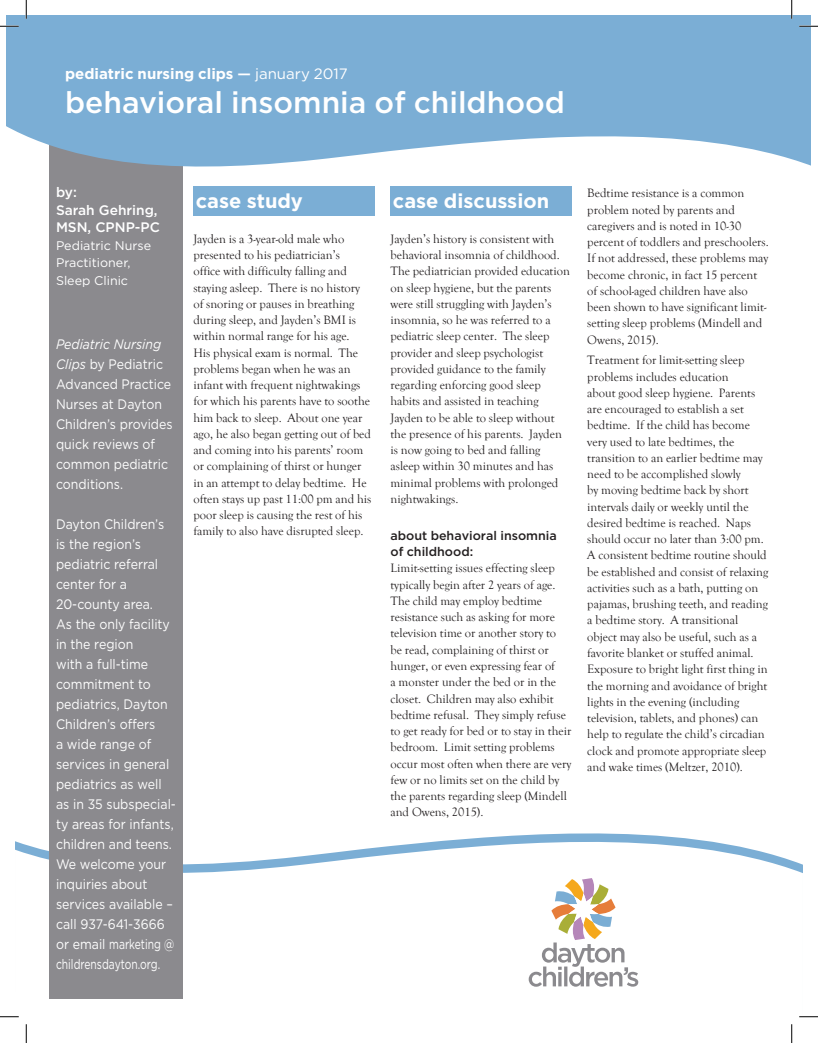
<style>
.page{position:relative;width:818px;height:1043px;background:#fff}
.page>*{position:absolute;margin:0;border:0;box-sizing:border-box;transform-origin:0 0}
.t1{font:500 30px "Gotham";color:#fff}
.t2{font:700 20px "Gotham";color:#fff}
.t3{font:700 15px "Gotham";color:#fff}
.t4{font:13.75px/20px "Gotham";color:#fff;scale:.9 1}
.t5{font:500 13.75px/17.5px "Gotham";color:#fff}
.t6{font:12.5px/16.2px "Goudy Old Style T";color:#231f20}
.t7{font:12.5px/17.5px "Gotham";color:#fff}
.t8{font:500 12.5px/16.2px "Gotham";color:#231f20}
.s1{font-weight:500}
.s2{font-weight:400}
.s3{font-style:italic}
</style>
<div class="page">
<svg style="left:15px;top:825px;width:787px;height:205px"></svg>
<svg style="left:528px;top:878px;width:110px;height:108px"></svg>
<div style="left:49px;top:103px;width:133px;height:895px;background:#8b8a8e"></div>
<svg style="left:7px;top:15px;width:803px;height:155px;fill:#7baed5"></svg>
<div style="left:193px;top:186px;width:181px;height:30px;background:#7baed5"></div>
<div style="left:390px;top:186px;width:181px;height:30px;background:#7baed5"></div>
<svg style="left:0;top:25px;width:19px;height:2px"></svg>
<svg style="left:799px;top:25px;width:19px;height:2px"></svg>
<svg style="left:0;top:1015px;width:19px;height:2px"></svg>
<svg style="left:799px;top:1015px;width:19px;height:2px"></svg>
<svg style="left:25px;top:0;width:2px;height:19px"></svg>
<svg style="left:25px;top:1024px;width:2px;height:18px"></svg>
<svg style="left:790px;top:0;width:2px;height:19px"></svg>
<svg style="left:790px;top:1024px;width:2px;height:18px"></svg>
<p class="t3" style="left:65px;top:63px;width:284px">pediatric nursing clips <span class="s1">—</span> <span class="s2">january 2017</span></p>
<h1 class="t1" style="left:65px;top:83px;width:501px">behavioral insomnia of childhood</h1>
<p class="t5" style="left:56px;top:183px;width:105px">by:<br>Sarah Gehring,<br>MSN, CPNP-PC</p>
<p class="t7" style="left:56px;top:236px;width:97px">Pediatric Nurse<br>Practitioner,<br>Sleep Clinic</p>
<p class="t4" style="left:56px;top:333px;width:131px"><span class="s3">Pediatric Nursing<br>Clips</span> by Pediatric<br>Advanced Practice<br>Nurses at Dayton<br>Children’s provides quick reviews of common pediatric conditions.</p>
<p class="t4" style="left:56px;top:514px;width:135px">Dayton Children’s is the region’s pediatric referral center for a<br>20-county area.<br>As the only facility in the region<br>with a full-time commitment to pediatrics, Dayton<br>Children’s offers<br>a wide range of services in general pediatrics as well as in 35 subspecial&shy;ty areas for infants, children and teens.<br>We welcome your inquiries about services available – call 937-641-3666 or email marketing @ childrensdayton.org.</p>
<h2 class="t2" style="left:196px;top:187px;width:109px">case study</h2>
<p class="t6" style="left:193px;top:231px;width:179px">Jayden is a 3-year-old male who presented to his pediatrician’s<br>office with difficulty falling and staying asleep. There is no history of snoring or pauses in breathing during sleep, and Jayden’s BMI is within normal range for his age.<br>His physical exam is normal. The problems began when he was an infant with frequent nightwakings for which his parents have to soothe him back to sleep. About one year ago, he also began getting out of bed and coming into his parents’ room or complaining of thirst or hunger in an attempt to delay bedtime. He often stays up past 11:00 pm and his poor sleep is causing the rest of his family to also have disrupted sleep.</p>
<h2 class="t2" style="left:393px;top:187px;width:158px">case discussion</h2>
<p class="t6" style="left:390px;top:231px;width:181px">Jayden’s history is consistent with behavioral insomnia of childhood.<br>The pediatrician provided education on sleep hygiene, but the parents were still struggling with Jayden’s insomnia, so he was referred to a pediatric sleep center. The sleep provider and sleep psychologist provided guidance to the family regarding enforcing good sleep habits and assisted in teaching<br>Jayden to be able to sleep without the presence of his parents. Jayden is now going to bed and falling asleep within 30 minutes and has minimal problems with prolonged nightwakings.</p>
<p class="t8" style="left:390px;top:527px;width:168px">about behavioral insomnia of childhood:</p>
<p class="t6" style="left:390px;top:560px;width:182px">Limit-setting issues effecting sleep typically begin after 2 years of age.<br>The child may employ bedtime resistance such as asking for more television time or another story to<br>be read, complaining of thirst or hunger, or even expressing fear of<br>a monster under the bed or in the closet. Children may also exhibit bedtime refusal. They simply refuse to get ready for bed or to stay in their bedroom. Limit setting problems occur most often when there are very few or no limits set on the child by the parents regarding sleep (Mindell and Owens, 2015).</p>
<p class="t6" style="left:587px;top:185px;width:183px">Bedtime resistance is a common problem noted by parents and caregivers and is noted in 10-30 percent of toddlers and preschoolers.<br>If not addressed, these problems may become chronic, in fact 15 percent of school-aged children have also been shown to have significant limit&shy;setting sleep problems (Mindell and<br>Owens, 2015).</p>
<p class="t6" style="left:587px;top:352px;width:182px">Treatment for limit-setting sleep problems includes education<br>about good sleep hygiene. Parents are encouraged to establish a set bedtime. If the child has become very used to late bedtimes, the transition to an earlier bedtime may need to be accomplished slowly<br>by moving bedtime back by short intervals daily or weekly until the desired bedtime is reached. Naps should occur no later than 3:00 pm.<br>A consistent bedtime routine should be established and consist of relaxing activities such as a bath, putting on pajamas, brushing teeth, and reading a bedtime story. A transitional object may also be useful, such as a favorite blanket or stuffed animal.<br>Exposure to bright light first thing in the morning and avoidance of bright lights in the evening (including television, tablets, and phones) can help to regulate the child’s circadian clock and promote appropriate sleep and wake times (Meltzer, 2010).</p>
</div>
